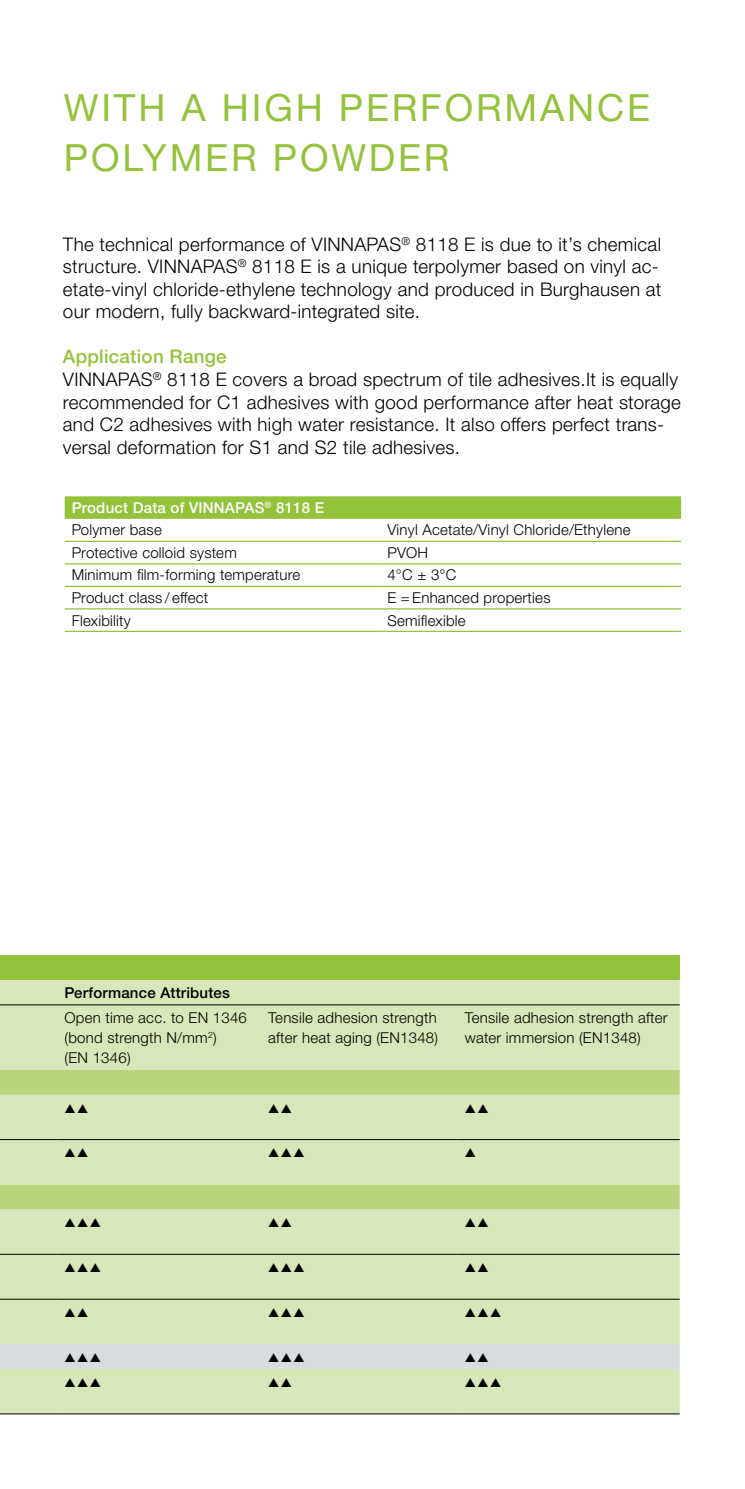
<style>
.page{position:relative;width:745px;height:1489px;background:#fff}
.page>*{position:absolute;margin:0;border:0;box-sizing:border-box;transform-origin:0 0}
.t1{font:37.5px/50px "Neue Helveticafor WACKER 55";letter-spacing:.075em;color:#93c23b}
.t2{font:18.75px/22.5px "Neue Helveticafor WACKER 45";letter-spacing:.015em;color:#000}
.t3{font:18.75px "Neue Helveticafor WACKER 65";letter-spacing:.015em;color:#93c23b}
.t4{font:15px/20px "Neue Helveticafor WACKER 45";letter-spacing:.015em;color:#000}
.t5{font:15px "Neue Helveticafor WACKER 65";letter-spacing:.015em;color:#fff}
.t6{font:15px "Neue Helveticafor WACKER 65";letter-spacing:.015em;color:#000}
.t7{font:12.5px "Zapf Dingbats ITC";color:#000}
</style>
<div class="page">
<svg style="left:65px;top:496px;width:615px;height:23px;background:#95c33f"></svg>
<hr style="left:65px;top:540px;width:315px;height:2px;background:#93c23b">
<hr style="left:380px;top:540px;width:300px;height:2px;background:#93c23b">
<hr style="left:65px;top:563px;width:315px;height:1px;background:#93c23b">
<hr style="left:380px;top:563px;width:300px;height:1px;background:#93c23b">
<hr style="left:65px;top:585px;width:315px;height:2px;background:#93c23b">
<hr style="left:380px;top:585px;width:300px;height:2px;background:#93c23b">
<hr style="left:65px;top:608px;width:315px;height:1px;background:#93c23b">
<hr style="left:65px;top:630px;width:315px;height:2px;background:#93c23b">
<hr style="left:380px;top:608px;width:300px;height:1px;background:#93c23b">
<hr style="left:380px;top:630px;width:300px;height:2px;background:#93c23b">
<div style="left:0;top:955px;width:679px;height:24px;background:#93c23b"></div>
<div style="left:0;top:979px;width:679px;height:434px;background:#d8e7b9"></div>
<svg style="left:0;top:1069px;width:679px;height:140px;background:#cce0a3"></svg>
<hr style="left:0;top:1413px;width:57px;height:1px;background:#000">
<hr style="left:57px;top:1413px;width:204px;height:1px;background:#000">
<hr style="left:261px;top:1413px;width:196px;height:1px;background:#000">
<hr style="left:457px;top:1413px;width:222px;height:1px;background:#000">
<hr style="left:0;top:1253px;width:57px;height:1px;background:#000">
<hr style="left:57px;top:1253px;width:204px;height:1px;background:#000">
<hr style="left:261px;top:1253px;width:196px;height:1px;background:#000">
<hr style="left:457px;top:1253px;width:222px;height:1px;background:#000">
<hr style="left:0;top:1298px;width:57px;height:1px;background:#000">
<hr style="left:57px;top:1298px;width:204px;height:1px;background:#000">
<hr style="left:261px;top:1298px;width:196px;height:1px;background:#000">
<hr style="left:457px;top:1298px;width:222px;height:1px;background:#000">
<hr style="left:0;top:1139px;width:57px;height:1px;background:#000">
<hr style="left:57px;top:1139px;width:204px;height:1px;background:#000">
<hr style="left:261px;top:1139px;width:196px;height:1px;background:#000">
<hr style="left:457px;top:1139px;width:222px;height:1px;background:#000">
<hr style="left:0;top:1004px;width:57px;height:1px;background:#000">
<hr style="left:57px;top:1004px;width:204px;height:1px;background:#000">
<hr style="left:261px;top:1004px;width:196px;height:1px;background:#000">
<hr style="left:457px;top:1004px;width:222px;height:1px;background:#000">
<svg style="left:65px;top:1103px;width:23px;height:9px"></svg>
<svg style="left:268px;top:1103px;width:23px;height:9px"></svg>
<svg style="left:465px;top:1103px;width:22px;height:9px"></svg>
<svg style="left:65px;top:1148px;width:23px;height:9px"></svg>
<svg style="left:465px;top:1148px;width:10px;height:9px"></svg>
<svg style="left:268px;top:1218px;width:23px;height:9px"></svg>
<svg style="left:465px;top:1218px;width:22px;height:9px"></svg>
<svg style="left:465px;top:1263px;width:22px;height:8px"></svg>
<svg style="left:65px;top:1307px;width:23px;height:9px"></svg>
<div style="left:0;top:1343px;width:679px;height:25px;background:#d8dcde"></div>
<svg style="left:268px;top:1377px;width:23px;height:9px"></svg>
<h1 class="t1" style="left:64px;top:82px;width:587px">WITH A HIGH PERFORMANCE<br>POLYMER POWDER</h1>
<p class="t2" style="left:63px;top:233px;width:599px">The technical performance of VINNAPAS<sup>®</sup> 8118 E is due to it’s chemical structure. VINNAPAS<sup>®</sup> 8118 E is a unique terpolymer based on vinyl ac&shy;etate-vinyl chloride-ethylene technology and produced in Burghausen at our modern, fully backward-integrated site.</p>
<p class="t3" style="left:63px;top:345px;width:165px">Application Range</p>
<p class="t2" style="left:63px;top:368px;width:619px">VINNAPAS<sup>®</sup> 8118 E covers a broad spectrum of tile adhesives.It is equally recommended for C1 adhesives with good performance after heat storage and C2 adhesives with high water resistance. It also offers perfect trans&shy;versal deformation for S1 and S2 tile adhesives.</p>
<p class="t5" style="left:72px;top:498px;width:254px">Product Data of VINNAPAS<sup>®</sup> 8118 E</p>
<p class="t4" style="left:72px;top:519px;width:91px">Polymer base</p>
<p class="t4" style="left:387px;top:519px;width:244px">Vinyl Acetate/Vinyl Chloride/Ethylene</p>
<p class="t4" style="left:72px;top:542px;width:166px">Protective colloid system</p>
<p class="t4" style="left:387px;top:542px;width:42px">PVOH</p>
<p class="t4" style="left:72px;top:565px;width:230px">Minimum film-forming temperature</p>
<p class="t4" style="left:387px;top:565px;width:70px">4°C ± 3°C</p>
<p class="t4" style="left:72px;top:587px;width:138px">Product class / effect</p>
<p class="t4" style="left:387px;top:587px;width:164px">E = Enhanced properties</p>
<p class="t4" style="left:72px;top:610px;width:60px">Flexibility</p>
<p class="t4" style="left:387px;top:610px;width:80px">Semiflexible</p>
<p class="t6" style="left:64px;top:983px;width:167px">Performance Attributes</p>
<p class="t4" style="left:64px;top:1007px;width:184px">Open time acc. to EN 1346 (bond strength N/mm<sup>2</sup>)<br>(EN 1346)</p>
<p class="t4" style="left:268px;top:1007px;width:171px">Tensile adhesion strength after heat aging (EN1348)</p>
<p class="t4" style="left:464px;top:1007px;width:204px">Tensile adhesion strength after water immersion (EN1348)</p>
<p class="t7" style="left:268px;top:1147px;width:38px">▲ ▲ ▲</p>
<p class="t7" style="left:64px;top:1216px;width:38px">▲ ▲ ▲</p>
<p class="t7" style="left:64px;top:1261px;width:38px">▲ ▲ ▲</p>
<p class="t7" style="left:268px;top:1261px;width:38px">▲ ▲ ▲</p>
<p class="t7" style="left:268px;top:1306px;width:38px">▲ ▲ ▲</p>
<p class="t7" style="left:464px;top:1306px;width:38px">▲ ▲ ▲</p>
<p class="t7" style="left:64px;top:1351px;width:38px">▲ ▲ ▲</p>
<p class="t7" style="left:268px;top:1351px;width:38px">▲ ▲ ▲</p>
<p class="t7" style="left:64px;top:1376px;width:38px">▲ ▲ ▲</p>
<p class="t7" style="left:464px;top:1376px;width:38px">▲ ▲ ▲</p>
</div>
